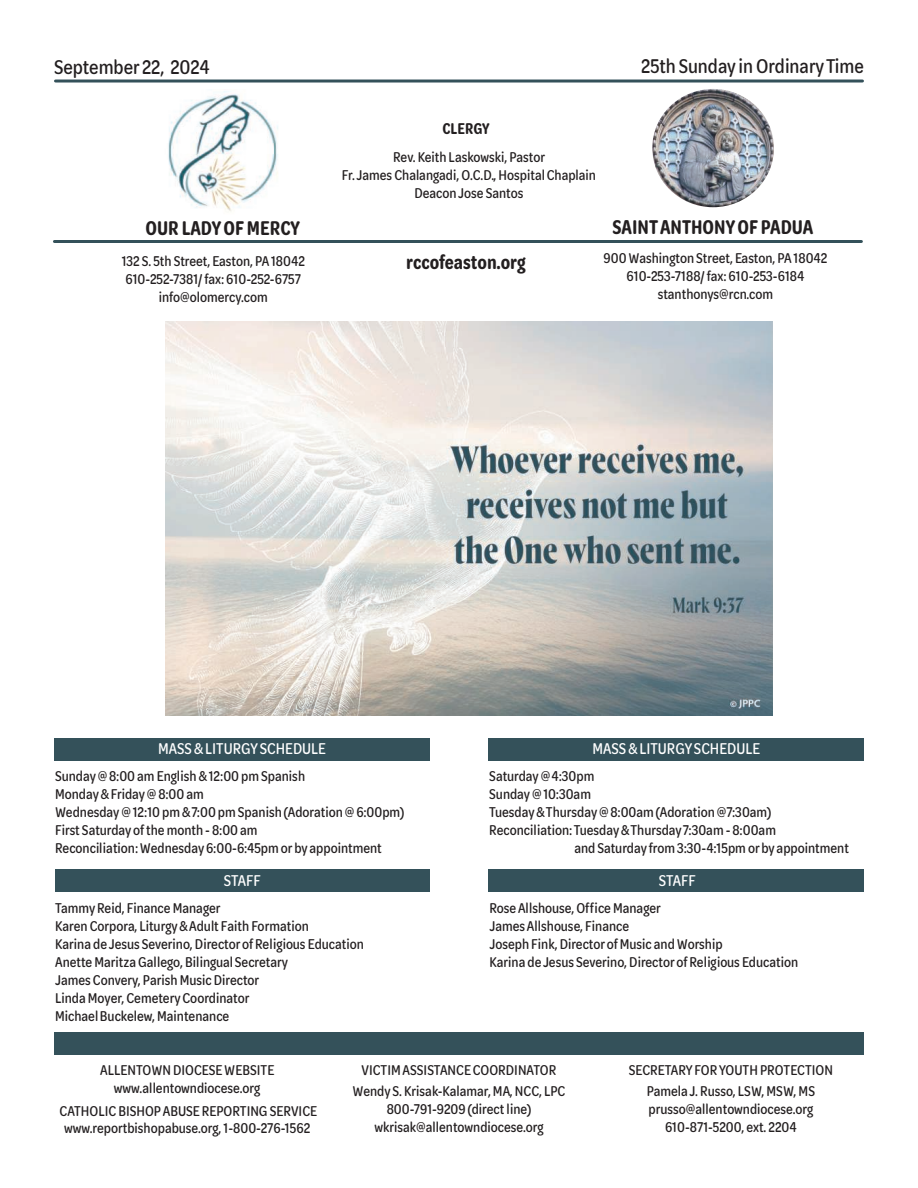
<style>
.page{position:relative;width:918px;height:1188px;background:#fff}
.page>*{position:absolute;margin:0;border:0;box-sizing:border-box;transform-origin:0 0}
.t1{font:600 21px "Omnes Cyrillic Nar";color:#231f20}
.t2{font:500 21px "Omnes Cyrillic Nar";color:#231f20}
.t3{font:700 17.25px "Berylium";color:#231f20}
.t4{font:500 16.5px "Omnes Cyrillic Nar";color:#fff}
.t5{font:600 16.5px "Omnes Cyrillic Nar";color:#231f20}
.t6{font:500 15px/18px "Omnes Cyrillic Nar";color:#231f20;text-align:center}
.s1{font-size:19.8px}
</style>
<div class="page">
<div style="left:488px;top:738px;width:376px;height:22px;background:#34515a"></div>
<div style="left:488px;top:869px;width:376px;height:23px;background:#34515a"></div>
<hr style="left:54px;top:240px;width:807px;height:3px;background:#34515a">
<hr style="left:56px;top:80px;width:806px;height:3px;background:#34515a">
<div style="left:54px;top:738px;width:376px;height:22px;background:#34515a"></div>
<div style="left:55px;top:869px;width:375px;height:23px;background:#34515a"></div>
<div style="left:54px;top:1032px;width:810px;height:22px;background:#34515a"></div>
<img style="left:652px;top:89px;width:122px;height:118px">
<img style="left:168px;top:91px;width:110px;height:121px">
<img style="left:166px;top:322px;width:606px;height:393px">
<h1 class="t2" style="left:54px;top:56px;width:157px">September 22, 2024</h1>
<h1 class="t2" style="left:641px;top:55px;width:224px">25th Sunday in Ordinary Time</h1>
<p class="t5" style="left:443px;top:120px;width:49px">CLERGY</p>
<p class="t6" style="left:342px;top:148px;width:256px">Rev. Keith Laskowski, Pastor<br>Fr. James Chalangadi, O.C.D., Hospital Chaplain<br>Deacon Jose Santos</p>
<p class="t3" style="left:567px;top:216px;width:294px"><span class="s1">S</span>T. <span class="s1">A</span>NTHONY OF <span class="s1">P</span>ADUA <span class="s1">P</span>ARISH</p>
<h1 class="t1" style="left:146px;top:216px;width:156px">OUR LADY OF MERCY</h1>
<h1 class="t1" style="left:613px;top:216px;width:202px">SAINT ANTHONY OF PADUA</h1>
<p class="t6" style="left:604px;top:250px;width:225px">900 Washington Street, Easton, PA 18042<br>610-253-7188/ fax: 610-253-6184 stanthonys@rcn.com</p>
<h1 class="t1" style="left:406px;top:251px;width:121px">rccofeaston.org</h1>
<p class="t6" style="left:122px;top:253px;width:185px">132 S. 5th Street, Easton, PA 18042<br>610-252-7381/ fax: 610-252-6757 info@olomercy.com</p>
<p class="t4" style="left:158px;top:740px;width:169px">MASS &amp; LITURGY SCHEDULE</p>
<p class="t6" style="left:55px;top:767px;width:351px;text-align:left">Sunday @ 8:00 am English &amp; 12:00 pm Spanish<br>Monday &amp; Friday @ 8:00 am<br>Wednesday @ 12:10 pm &amp; 7:00 pm Spanish (Adoration @ 6:00pm)<br>First Saturday of the month - 8:00 am<br>Reconciliation: Wednesday 6:00-6:45pm or by appointment</p>
<p class="t4" style="left:224px;top:871px;width:39px">STAFF</p>
<p class="t6" style="left:55px;top:899px;width:310px;text-align:left">Tammy Reid, Finance Manager<br>Karen Corpora, Liturgy &amp; Adult Faith Formation<br>Karina de Jesus Severino, Director of Religious Education Anette Maritza Gallego, Bilingual Secretary<br>James Convery, Parish Music Director<br>Linda Moyer, Cemetery Coordinator<br>Michael Buckelew, Maintenance</p>
<p class="t4" style="left:592px;top:740px;width:169px">MASS &amp; LITURGY SCHEDULE</p>
<p class="t6" style="left:489px;top:767px;width:107px">Saturday @ 4:30pm</p>
<p class="t6" style="left:489px;top:785px;width:103px">Sunday @ 10:30am</p>
<p class="t6" style="left:489px;top:803px;width:284px">Tuesday &amp; Thursday @ 8:00am (Adoration @7:30am)</p>
<p class="t6" style="left:489px;top:821px;width:288px">Reconciliation: Tuesday &amp; Thursday 7:30am - 8:00am</p>
<p class="t6" style="left:574px;top:839px;width:276px">and Saturday from 3:30-4:15pm or by appointment</p>
<p class="t4" style="left:659px;top:872px;width:39px">STAFF</p>
<p class="t6" style="left:489px;top:899px;width:310px;text-align:left">Rose Allshouse, Office Manager<br>James Allshouse, Finance<br>Joseph Fink, Director of Music and Worship<br>Karina de Jesus Severino, Director of Religious Education</p>
<p class="t6" style="left:100px;top:1061px;width:176px">ALLENTOWN DIOCESE WEBSITE</p>
<p class="t6" style="left:362px;top:1061px;width:196px">VICTIM ASSISTANCE COORDINATOR</p>
<p class="t6" style="left:629px;top:1061px;width:206px">SECRETARY FOR YOUTH PROTECTION</p>
<p class="t6" style="left:114px;top:1079px;width:148px">www.allentowndiocese.org</p>
<p class="t6" style="left:353px;top:1082px;width:214px">Wendy S. Krisak-Kalamar, MA, NCC, LPC<br>800-791-9209 (direct line) wkrisak@allentowndiocese.org</p>
<p class="t6" style="left:647px;top:1082px;width:170px">Pamela J. Russo, LSW, MSW, MS prusso@allentowndiocese.org<br>610-871-5200, ext. 2204</p>
<p class="t6" style="left:60px;top:1102px;width:259px;line-height:17.2px;text-align:left">CATHOLIC BISHOP ABUSE REPORTING SERVICE www.reportbishopabuse.org, 1-800-276-1562</p>
</div>
